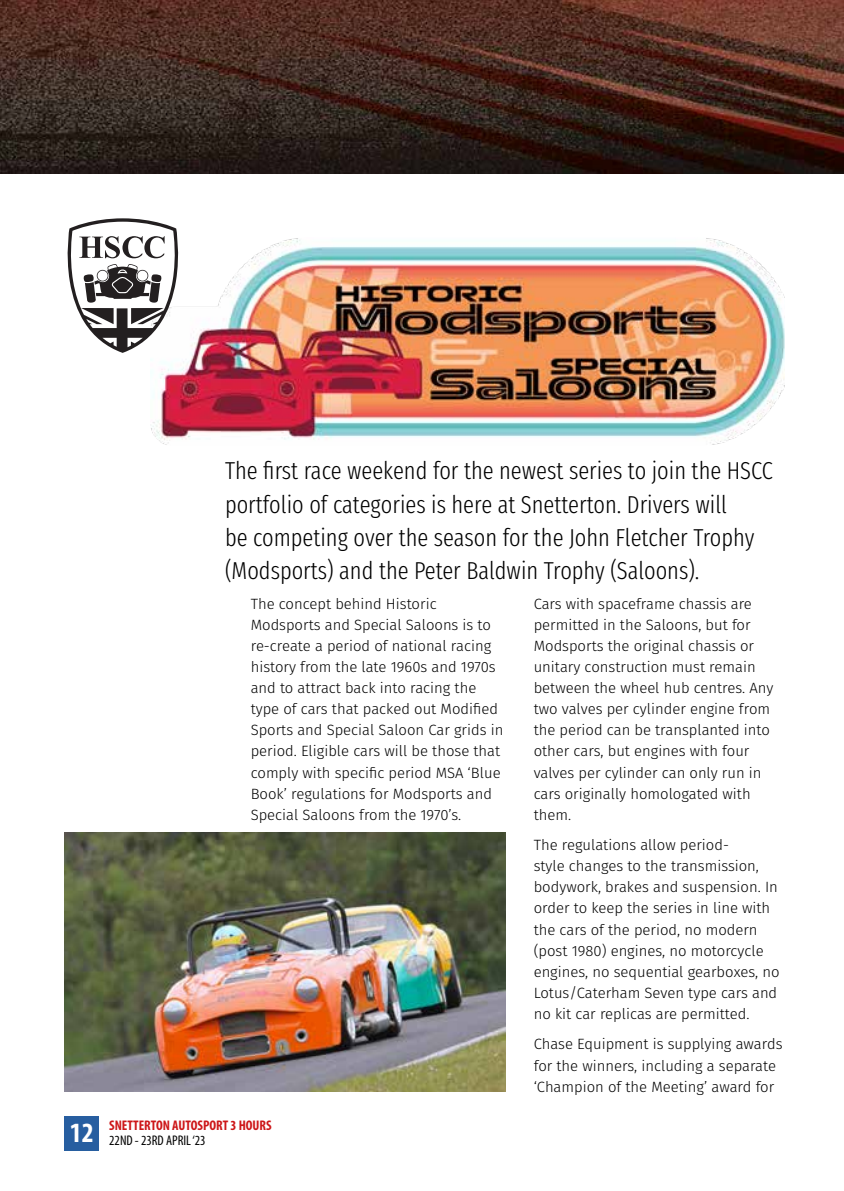
<style>
.page{position:relative;width:844px;height:1191px;background:#fff}
.page>*{position:absolute;margin:0;border:0;box-sizing:border-box;transform-origin:0 0}
.t1{font:300 24.5px/33.2px "Fira Sans Compressed";color:#000}
.t2{font:300 14.88px/21px "Fira Sans";color:#000}
.t3{font:700 condensed 14px/15.8px "Myriad Pro";color:#cd1719}
.s1{font-weight:400;color:#000}
</style>
<div class="page">
<img style="left:151px;top:238px;width:633px;height:207px">
<img style="left:0;top:0;width:843px;height:174px">
<svg style="left:67px;top:218px;width:113px;height:135px"></svg>
<img style="left:64px;top:832px;width:441px;height:259px">
<div style="left:64px;top:1116px;width:35px;height:35px;background:#275ea0"></div>
<h1 class="t1" style="left:225px;top:454px;width:549px">The first race weekend for the newest series to join the HSCC portfolio of categories is here at Snetterton. Drivers will<br>be competing over the season for the John Fletcher Trophy (Modsports) and the Peter Baldwin Trophy (Saloons).</h1>
<p class="t2" style="left:533px;top:593px;width:241px">Cars with spaceframe chassis are permitted in the Saloons, but for<br>Modsports the original chassis or unitary construction must remain between the wheel hub centres. Any two valves per cylinder engine from the period can be transplanted into other cars, but engines with four valves per cylinder can only run in cars originally homologated with them.</p>
<p class="t2" style="left:533px;top:834px;width:247px">The regulations allow period-<br>style changes to the transmission, bodywork, brakes and suspension. In order to keep the series in line with the cars of the period, no modern (post 1980) engines, no motorcycle engines, no sequential gearboxes, no Lotus/Caterham Seven type cars and no kit car replicas are permitted.</p>
<p class="t2" style="left:533px;top:1033px;width:250px">Chase Equipment is supplying awards for the winners, including a separate ‘Champion of the Meeting’ award for</p>
<p class="t3" style="left:70px;top:1116px;width:203px;text-indent:39px">SNETTERTON AUTOSPORT 3 HOURS<br><sup>12</sup> <span class="s1">22ND - 23RD APRIL ‘23</span></p>
<p class="t2" style="left:251px;top:593px;width:254px">The concept behind Historic Modsports and Special Saloons is to re-create a period of national racing history from the late 1960s and 1970s and to attract back into racing the type of cars that packed out Modified Sports and Special Saloon Car grids in period. Eligible cars will be those that comply with specific period MSA ‘Blue Book’ regulations for Modsports and Special Saloons from the 1970’s.</p>
</div>
